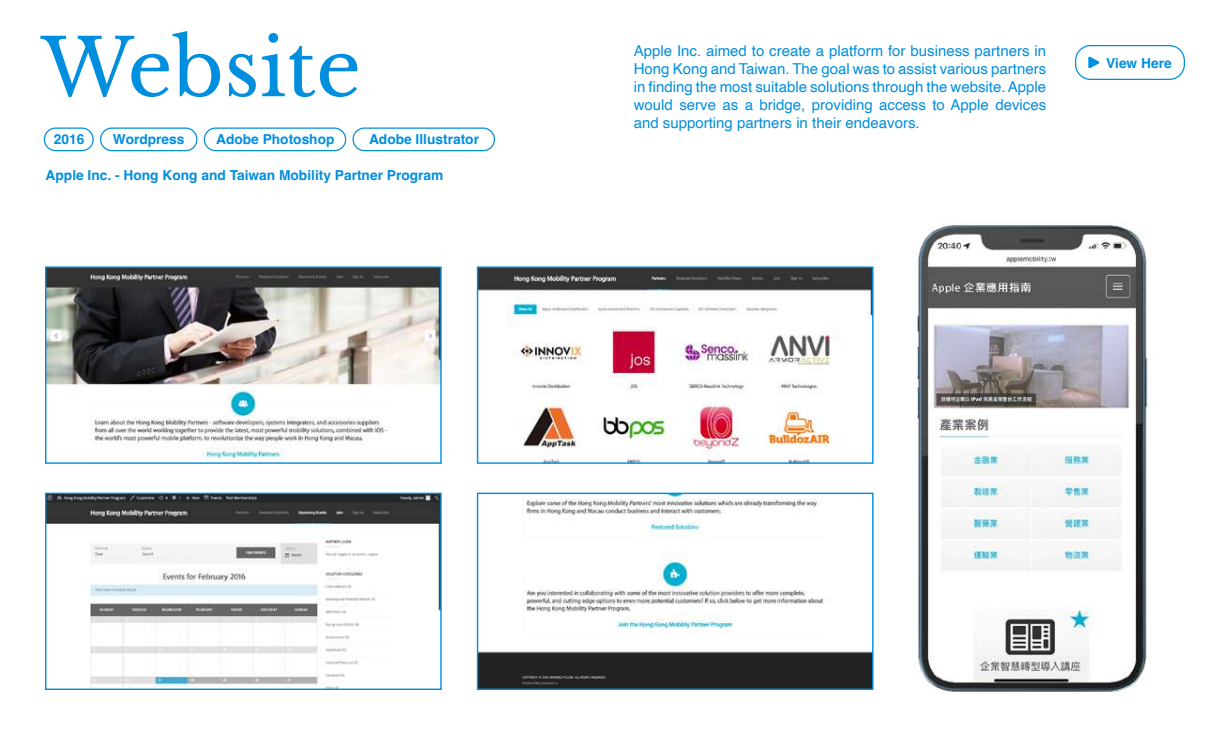
<style>
.page{position:relative;width:1230px;height:735px;background:#fff}
.page>*{position:absolute;margin:0;border:0;box-sizing:border-box;transform-origin:0 0}
.t1{font:78.5px "Libre Baskerville";color:#008edf}
.t2{font:15px/18px "Helvetica";color:#008edf;text-align:justify}
.t3{font:700 13.75px "Helvetica";color:#008edf}
</style>
<div class="page">
<div style="left:1075px;top:45px;width:110px;height:35px;border:1px solid #008edf;border-radius:15px"></div>
<svg style="left:1088px;top:56px;width:11px;height:13px"></svg>
<div style="left:44px;top:128px;width:50px;height:23px;border:1px solid #008edf;border-radius:11px"></div>
<div style="left:100px;top:128px;width:98px;height:23px;border:1px solid #008edf;border-radius:11px"></div>
<div style="left:204px;top:128px;width:142px;height:23px;border:1px solid #008edf;border-radius:11px"></div>
<div style="left:352px;top:128px;width:143px;height:23px;border:1px solid #008edf;border-radius:11px"></div>
<img style="left:916px;top:224px;width:237px;height:468px">
<img style="left:47px;top:268px;width:393px;height:194px">
<div style="left:45px;top:266px;width:397px;height:198px;border:1px solid #008edf"></div>
<img style="left:47px;top:495px;width:393px;height:193px">
<div style="left:45px;top:493px;width:397px;height:197px;border:1px solid #008edf"></div>
<img style="left:479px;top:268px;width:393px;height:194px">
<div style="left:477px;top:266px;width:397px;height:198px;border:1px solid #008edf"></div>
<img style="left:479px;top:495px;width:393px;height:193px">
<div style="left:477px;top:493px;width:397px;height:197px;border:1px solid #008edf"></div>
<h1 class="t1" style="left:41px;top:20px;width:321px">Website</h1>
<p class="t3" style="left:113px;top:131px;width:73px">Wordpress</p>
<p class="t3" style="left:216px;top:131px;width:120px">Adobe Photoshop</p>
<p class="t3" style="left:369px;top:131px;width:112px">Adobe Illustrator</p>
<p class="t3" style="left:54px;top:131px;width:32px">2016</p>
<p class="t3" style="left:46px;top:166px;width:399px">Apple Inc. - Hong Kong and Taiwan Mobility Partner Program</p>
<p class="t2" style="left:634px;top:42px;width:414px">Apple Inc. aimed to create a platform for business partners in Hong Kong and Taiwan. The goal was to assist various partners in finding the most suitable solutions through the website. Apple would serve as a bridge, providing access to Apple devices and supporting partners in their endeavors.</p>
<p class="t3" style="left:1106px;top:55px;width:67px">View Here</p>
</div>
